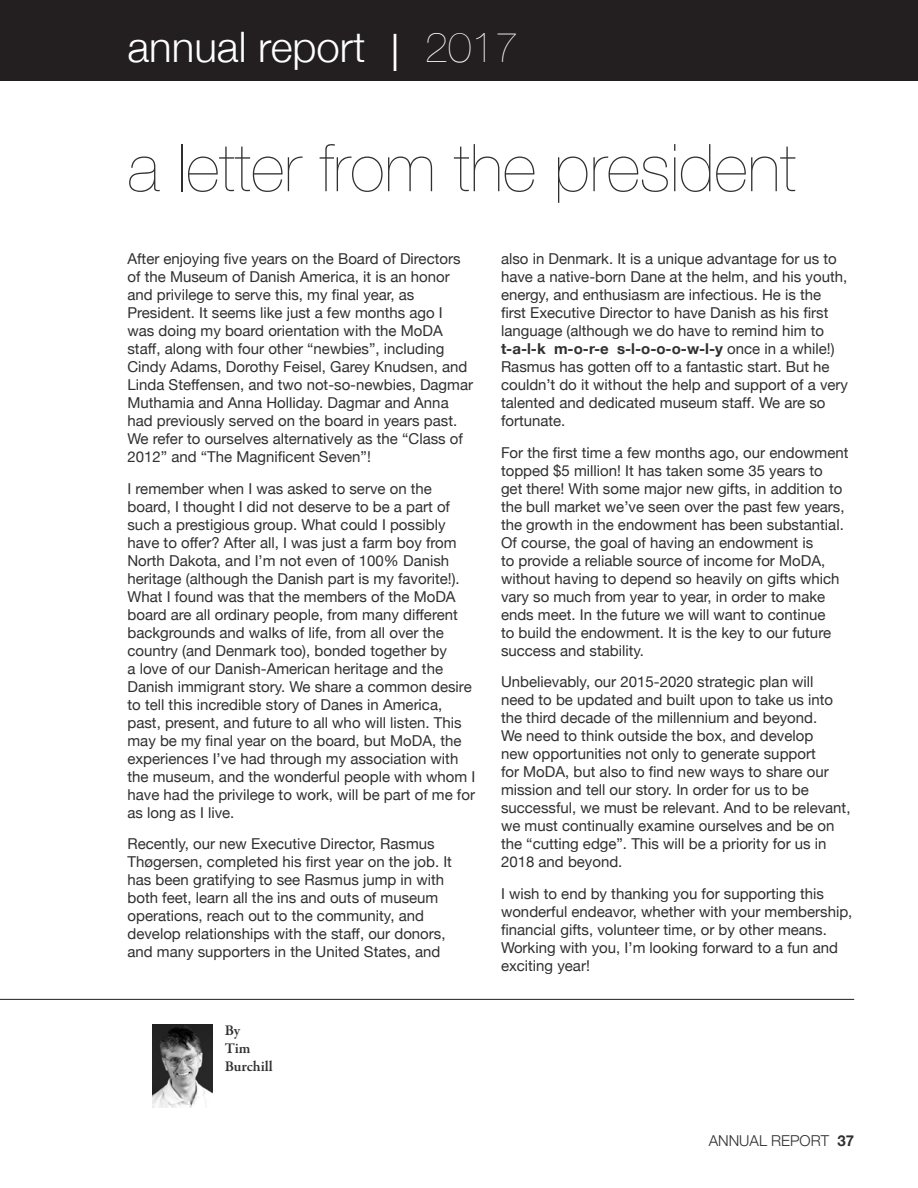
<style>
.page{position:relative;width:918px;height:1188px;background:#fff}
.page>*{position:absolute;margin:0;border:0;box-sizing:border-box;transform-origin:0 0}
.t1{font:200 66px "Helvetica Neue";color:#312f30}
.t2{font:300 42px "Helvetica Neue";color:#fff}
.t3{font:15px/18px "Helvetica Neue";color:#312f30}
.t4{font:300 15px "Helvetica Neue";color:#312f30}
.t5{font:600 15px/18px "Garamond Premr Pro";letter-spacing:-.005em;color:#312f30}
.s1{font-weight:400;font-size:36px}
.s2{font-weight:200}
.s3{font-weight:700}
</style>
<div class="page">
<hr style="left:0;top:999px;width:854px;height:1px;background:#231f20">
<img style="left:153px;top:1024px;width:60px;height:83px">
<div style="left:0;top:0;width:918px;height:81px;background:#231f20"></div>
<h2 class="t2" style="left:127px;top:13px;width:392px">annual report <span class="s1">│</span> <span class="s2">2017</span></h2>
<h1 class="t1" style="left:128px;top:117px;width:670px">a letter from the president</h1>
<p class="t3" style="left:127px;top:251px;width:347px">After enjoying five years on the Board of Directors of the M useum of Danish America, it is an honor and privilege to serve this, my final year, as President. It seems like just a few months ago I<br>was doing my board orientation with the MoDA staff, along with four other “newbies”, including Cindy Adams, Dorothy Feisel, Garey Knudsen, and Linda Steffensen, and two not-so-newbies, Dagmar M uthamia and Anna Holliday. Dagmar and Anna had previously served on the board in years past.<br>We refer to ourselves alternatively as the “Class of 2012” and “The Magnificent Seven”!</p>
<p class="t3" style="left:127px;top:480px;width:349px">I remember when I was asked to serve on the board, I thought I did not deserve to be a part of such a prestigious group. What could I possibly have to offer? After all, I was just a farm boy from North Dakota, and I ’m not even of 100% Danish heritage (although the Danish part is my favorite!).<br>What I found was that the members of the MoDA board are all ordinary people, from many different backgrounds and walks of life, from all over the country (and Denmark too), bonded together by<br>a love of our Danish-American heritage and the Danish immigrant story. We share a common desire to tell this incredible story of Danes in America, past, present, and future to all who will listen. This may be my final year on the board, but MoDA, the experiences I ’ve had through my association with the museum, and the wonderful people with whom I have had the privilege to work, will be part of me for as long as I live.</p>
<p class="t3" style="left:127px;top:836px;width:326px">Recently, our new Executive Director, Rasmus Thøgersen, completed his first year on the job. It has been gratifying to see Rasmus jump in with both feet, learn all the ins and outs of museum operations, reach out to the community, and develop relationships with the staff, our donors, and many supporters in the United States, and</p>
<p class="t5" style="left:225px;top:1021px;width:49px">By<br>Tim<br>Burchill</p>
<p class="t3" style="left:501px;top:251px;width:349px">also in Denmark. It is a unique advantage for us to have a native-born Dane at the helm, and his youth, energy, and enthusiasm are infectious. He is the first Executive Director to have Danish as his first language (although we do have to remind him to <span class="s3">t-a-l-k m-o-r-e s-l-o-o-o-w-l-y</span> once in a while!)<br>Rasmus has gotten off to a fantastic start. But he couldn’t do it without the help and support of a very talented and dedicated museum staff. We are so fortunate.</p>
<p class="t3" style="left:501px;top:444px;width:349px">For the first time a few months ago, our endowment topped $5 million! It has taken some 35 years to<br>get there! With some major new gifts, in addition to the bull market we’ve seen over the past few years, the growth in the endowment has been substantial.<br>Of course, the goal of having an endowment is<br>to provide a reliable source of income for MoDA, without having to depend so heavily on gifts which vary so much from year to year, in order to make ends meet. I n the future we will want to continue<br>to build the endowment. It is the key to our future success and stability.</p>
<p class="t3" style="left:501px;top:674px;width:351px">Unbelievably, our 2015-2020 strategic plan will need to be updated and built upon to take us into the third decade of the millennium and beyond.<br>We need to think outside the box, and develop<br>new opportunities not only to generate support<br>for MoDA, but also to find new ways to share our mission and tell our story. I n order for us to be successful, we must be relevant. And to be relevant, we must continually examine ourselves and be on the “cutting edge”. This will be a priority for us in 2018 and beyond.</p>
<p class="t3" style="left:501px;top:885px;width:353px">I wish to end by thanking you for supporting this wonderful endeavor, whether with your membership, financial gifts, volunteer time, or by other means.<br>Working with you, I ’m looking forward to a fun and exciting year!</p>
<p class="t4" style="left:709px;top:1128px;width:147px">Annual Report <span class="s3">37</span></p>
</div>
